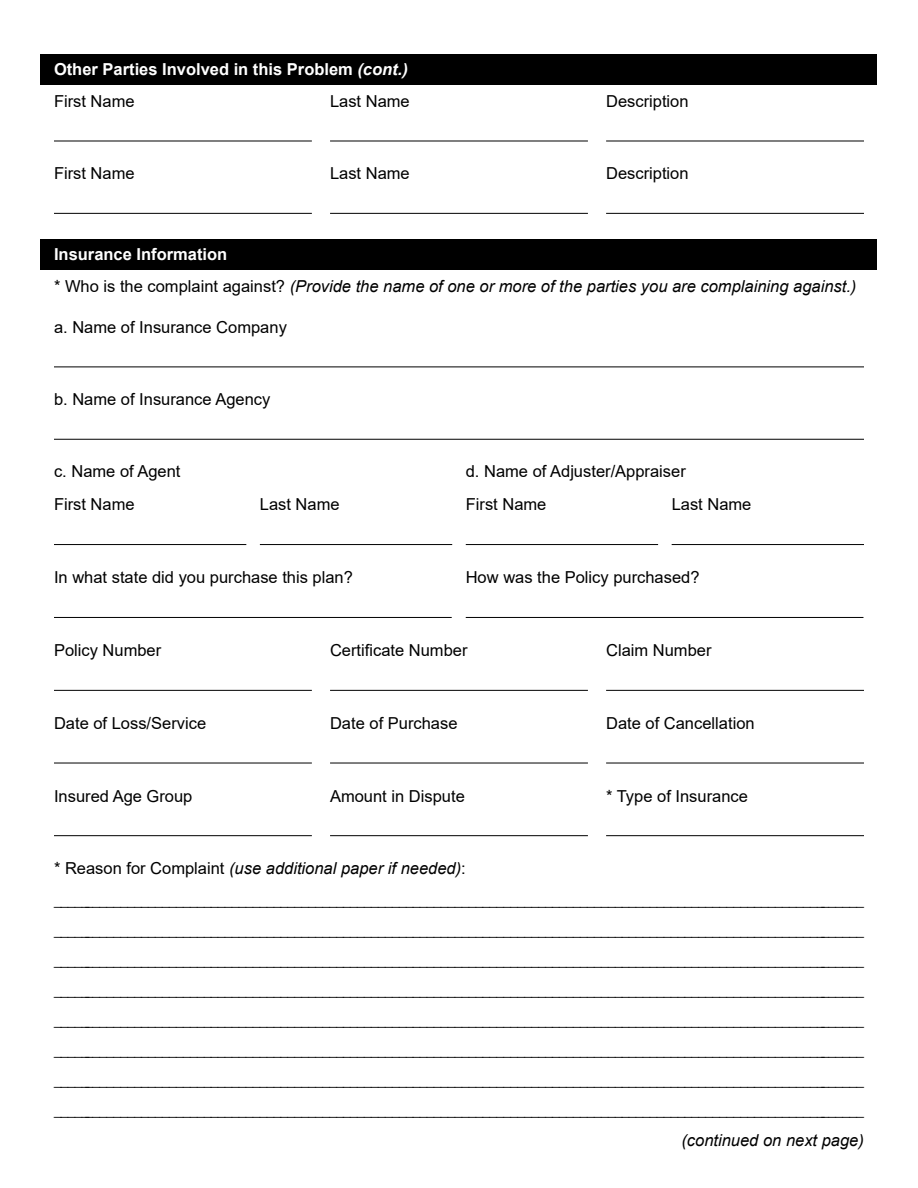
<style>
.page{position:relative;width:918px;height:1188px;background:#fff}
.page>*{position:absolute;margin:0;border:0;box-sizing:border-box;transform-origin:0 0}
.t1{font:16.5px "Arial";color:#000}
.t2{font:italic 16.5px "Arial";color:#000}
.t3{font:700 16.5px "Arial";color:#fff}
.t4{font:13.5px "Arial";color:#000}
.s1{font-style:italic}
.s2{font-style:normal}
</style>
<div class="page">
<div style="left:40px;top:54px;width:838px;height:30px;background:#000"></div>
<div style="left:40px;top:240px;width:838px;height:30px;background:#000"></div>
<hr style="left:330px;top:141px;width:258px;height:1px;background:#000">
<hr style="left:606px;top:141px;width:258px;height:1px;background:#000">
<hr style="left:54px;top:141px;width:258px;height:1px;background:#000">
<hr style="left:330px;top:213px;width:258px;height:1px;background:#000">
<hr style="left:606px;top:213px;width:258px;height:1px;background:#000">
<hr style="left:54px;top:213px;width:258px;height:1px;background:#000">
<hr style="left:54px;top:439px;width:810px;height:1px;background:#000">
<hr style="left:54px;top:544px;width:192px;height:1px;background:#000">
<hr style="left:466px;top:544px;width:192px;height:1px;background:#000">
<hr style="left:260px;top:544px;width:192px;height:1px;background:#000">
<hr style="left:672px;top:544px;width:192px;height:1px;background:#000">
<hr style="left:466px;top:617px;width:397px;height:1px;background:#000">
<hr style="left:54px;top:367px;width:810px;height:1px;background:#000">
<hr style="left:330px;top:690px;width:258px;height:1px;background:#000">
<hr style="left:330px;top:763px;width:258px;height:1px;background:#000">
<hr style="left:606px;top:690px;width:258px;height:1px;background:#000">
<hr style="left:606px;top:763px;width:258px;height:1px;background:#000">
<hr style="left:54px;top:763px;width:258px;height:1px;background:#000">
<hr style="left:54px;top:835px;width:258px;height:1px;background:#000">
<hr style="left:330px;top:835px;width:258px;height:1px;background:#000">
<hr style="left:606px;top:835px;width:258px;height:1px;background:#000">
<hr style="left:54px;top:690px;width:258px;height:1px;background:#000">
<hr style="left:54px;top:617px;width:398px;height:1px;background:#000">
<p class="t3" style="left:54px;top:57px;width:355px">Other Parties Involved in this Problem <span class="s1">(cont.)</span></p>
<p class="t1" style="left:54px;top:90px;width:82px">First Name</p>
<p class="t1" style="left:330px;top:90px;width:81px">Last Name</p>
<p class="t1" style="left:606px;top:90px;width:84px">Description</p>
<p class="t1" style="left:54px;top:162px;width:82px">First Name</p>
<p class="t1" style="left:330px;top:162px;width:81px">Last Name</p>
<p class="t1" style="left:606px;top:162px;width:84px">Description</p>
<p class="t3" style="left:54px;top:243px;width:175px">Insurance Information</p>
<p class="t2" style="left:54px;top:276px;width:804px"><span class="s2">* Who is the complaint against?</span> (Provide the name of one or more of the parties you are complaining against.)</p>
<p class="t1" style="left:54px;top:316px;width:234px">a. Name of Insurance Company</p>
<p class="t1" style="left:54px;top:388px;width:218px">b. Name of Insurance Agency</p>
<p class="t1" style="left:54px;top:460px;width:128px">c. Name of Agent</p>
<p class="t1" style="left:466px;top:460px;width:222px">d. Name of Adjuster/Appraiser</p>
<p class="t1" style="left:54px;top:493px;width:82px">First Name</p>
<p class="t1" style="left:260px;top:493px;width:81px">Last Name</p>
<p class="t1" style="left:466px;top:493px;width:82px">First Name</p>
<p class="t1" style="left:672px;top:493px;width:81px">Last Name</p>
<p class="t1" style="left:54px;top:566px;width:300px">In what state did you purchase this plan?</p>
<p class="t1" style="left:466px;top:566px;width:235px">How was the Policy purchased?</p>
<p class="t1" style="left:54px;top:639px;width:109px">Policy Number</p>
<p class="t1" style="left:330px;top:639px;width:139px">Certificate Number</p>
<p class="t1" style="left:606px;top:639px;width:107px">Claim Number</p>
<p class="t1" style="left:54px;top:712px;width:154px">Date of Loss/Service</p>
<p class="t1" style="left:606px;top:712px;width:150px">Date of Cancellation</p>
<p class="t1" style="left:330px;top:712px;width:129px">Date of Purchase</p>
<p class="t1" style="left:54px;top:784px;width:140px">Insured Age Group</p>
<p class="t1" style="left:330px;top:784px;width:136px">Amount in Dispute</p>
<p class="t1" style="left:606px;top:784px;width:143px">* Type of Insurance</p>
<p class="t2" style="left:54px;top:858px;width:413px"><span class="s2">* Reason for Complaint</span> (use additional paper if needed)<span class="s2">:</span></p>
<p class="t4" style="left:54px;top:891px;width:811px">_____________________________________________________________________________________________________________________</p>
<p class="t4" style="left:54px;top:921px;width:811px">_____________________________________________________________________________________________________________________</p>
<p class="t4" style="left:54px;top:951px;width:811px">_____________________________________________________________________________________________________________________</p>
<p class="t4" style="left:54px;top:981px;width:811px">_____________________________________________________________________________________________________________________</p>
<p class="t4" style="left:54px;top:1011px;width:811px">_____________________________________________________________________________________________________________________</p>
<p class="t4" style="left:54px;top:1041px;width:811px">_____________________________________________________________________________________________________________________</p>
<p class="t4" style="left:54px;top:1071px;width:811px">_____________________________________________________________________________________________________________________</p>
<p class="t4" style="left:54px;top:1101px;width:811px">_____________________________________________________________________________________________________________________</p>
<p class="t2" style="left:681px;top:1130px;width:184px">(continued on next page)</p>
</div>
